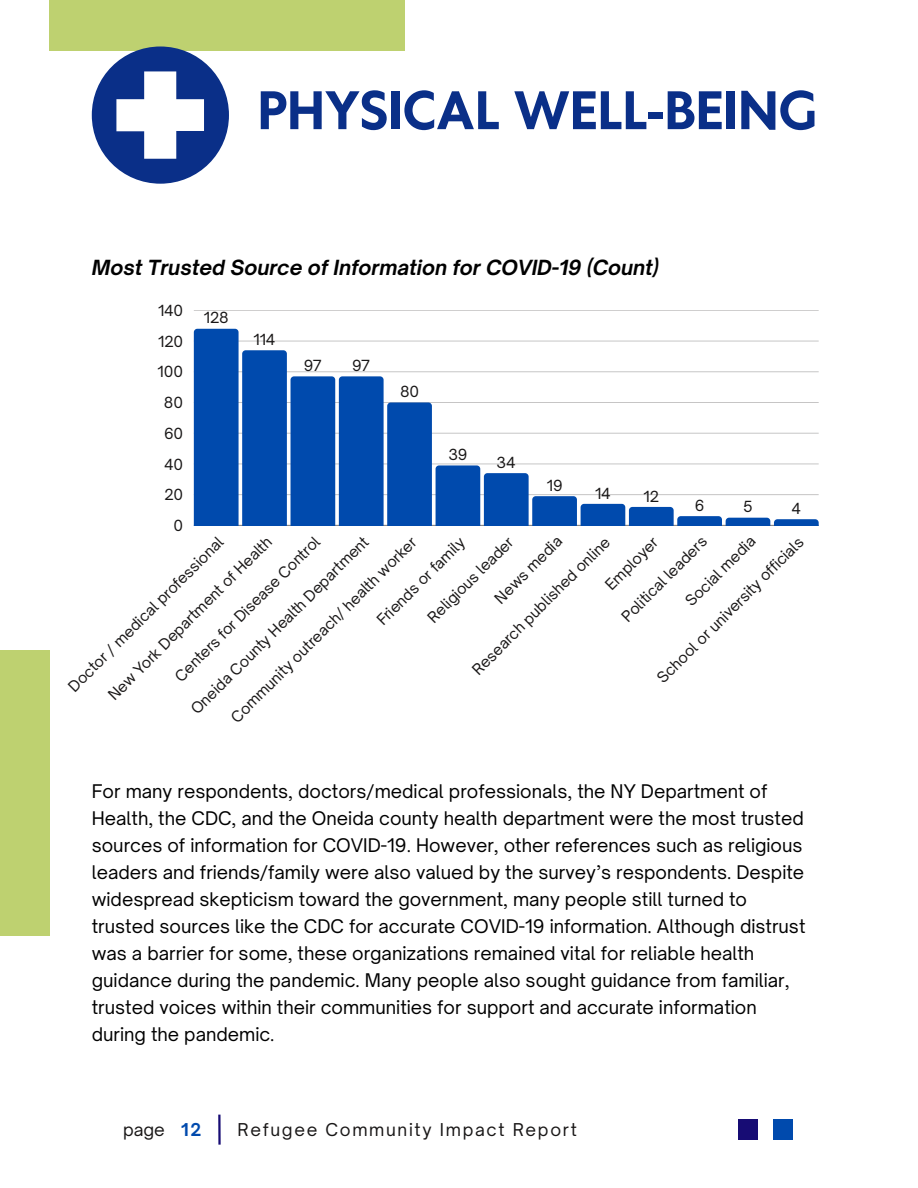
<style>
.page{position:relative;width:918px;height:1188px;background:#fff}
.page>*{position:absolute;margin:0;border:0;box-sizing:border-box;transform-origin:0 0}
.t1{font:700 50.85px "Klein Text";color:#0a2f88}
.t2{font:italic 700 19.95px "Open Sauce One";color:#000}
.t3{font:18px/27px "Open Sauce One";color:#000}
.t4{font:16.95px "Open Sauce One";letter-spacing:.1em;color:#191717}
.t5{font:700 16.95px "Open Sauce One";color:#004aad}
.t6{font:14.7px "Open Sauce One";letter-spacing:-.015em;color:#191717}
</style>
<div class="page">
<hr style="left:218px;top:1115px;width:3px;height:30px;background:#170c74">
<div style="left:738px;top:1120px;width:20px;height:20px;background:#170c74"></div>
<div style="left:773px;top:1120px;width:20px;height:20px;background:#004aad"></div>
<hr style="left:194px;top:525px;width:625px;height:1px;background:#191717;opacity:.6">
<hr style="left:194px;top:310px;width:625px;height:1px;background:#cfcece">
<svg style="left:194px;top:329px;width:625px;height:196px"></svg>
<div style="left:50px;top:0;width:355px;height:51px;background:#bed170"></div>
<svg style="left:92px;top:47px;width:137px;height:137px"></svg>
<div style="left:0;top:650px;width:50px;height:286px;background:#bed170"></div>
<h3 class="t1" style="left:257px;top:85px;width:561px">PHYSICAL WELL-BEING</h3>
<h2 class="t2" style="left:92px;top:255px;width:569px">Most Trusted Source of Information for COVID-19 (Count)</h2>
<p class="t6" style="left:158px;top:301px;width:27px">140</p>
<p class="t6" style="left:158px;top:332px;width:26px">120</p>
<p class="t6" style="left:158px;top:363px;width:27px">100</p>
<p class="t6" style="left:164px;top:393px;width:21px">80</p>
<p class="t6" style="left:164px;top:424px;width:21px">60</p>
<p class="t6" style="left:164px;top:455px;width:21px">40</p>
<p class="t6" style="left:165px;top:486px;width:20px">20</p>
<p class="t6" style="left:173px;top:516px;width:11px">0</p>
<p class="t6" style="left:204px;top:309px;width:26px">128</p>
<p class="t6" style="left:253px;top:330px;width:24px">114</p>
<p class="t6" style="left:304px;top:356px;width:19px">97</p>
<p class="t6" style="left:352px;top:356px;width:19px">97</p>
<p class="t6" style="left:400px;top:382px;width:21px">80</p>
<p class="t6" style="left:448px;top:445px;width:20px">39</p>
<p class="t6" style="left:497px;top:453px;width:21px">34</p>
<p class="t6" style="left:547px;top:476px;width:17px">19</p>
<p class="t6" style="left:595px;top:484px;width:17px">14</p>
<p class="t6" style="left:643px;top:487px;width:17px">12</p>
<p class="t6" style="left:695px;top:496px;width:11px">6</p>
<p class="t6" style="left:743px;top:497px;width:11px">5</p>
<p class="t6" style="left:792px;top:499px;width:11px">4</p>
<p class="t6" style="left:171px;top:672px;width:199px;rotate:-45deg">Centers for Disease Control</p>
<p class="t6" style="left:187px;top:705px;width:245px;rotate:-45deg">Oneida County Health Department</p>
<p class="t6" style="left:64px;top:683px;width:213px;rotate:-45deg">Doctor / medical professional</p>
<p class="t6" style="left:104px;top:691px;width:225px;rotate:-45deg">New York Department of Health</p>
<p class="t6" style="left:491px;top:594px;width:89px;rotate:-45deg">News media</p>
<p class="t6" style="left:682px;top:597px;width:93px;rotate:-45deg">Social media</p>
<p class="t6" style="left:618px;top:612px;width:114px;rotate:-45deg">Political leaders</p>
<p class="t6" style="left:424px;top:613px;width:115px;rotate:-45deg">Religious leader</p>
<p class="t6" style="left:227px;top:713px;width:256px;rotate:-45deg">Community outreach/ health worker</p>
<p class="t6" style="left:468px;top:665px;width:189px;rotate:-45deg">Research published online</p>
<p class="t6" style="left:653px;top:674px;width:201px;rotate:-45deg">School or university offi cials</p>
<p class="t6" style="left:601px;top:581px;width:69px;rotate:-45deg">Employer</p>
<p class="t6" style="left:373px;top:616px;width:119px;rotate:-45deg">Friends or family</p>
<p class="t3" style="left:92px;top:778px;width:715px">For many respondents, doctors/medical professionals, the NY Department of Health, the CDC, and the Oneida county health department were the most trusted sources of information for COVID-19. However, other references such as religious leaders and friends/family were also valued by the survey’s respondents. Despite widespread skepticism toward the government, many people still turned to trusted sources like the CDC for accurate COVID-19 information. Although distrust was a barrier for some, these organizations remained vital for reliable health guidance during the pandemic. Many people also sought guidance from familiar, trusted voices within their communities for support and accurate information during the pandemic.</p>
<p class="t4" style="left:123px;top:1119px;width:43px">page</p>
<h1 class="t5" style="left:181px;top:1119px;width:22px">12</h1>
<p class="t4" style="left:238px;top:1119px;width:341px">Refugee Community Impact Report</p>
</div>
